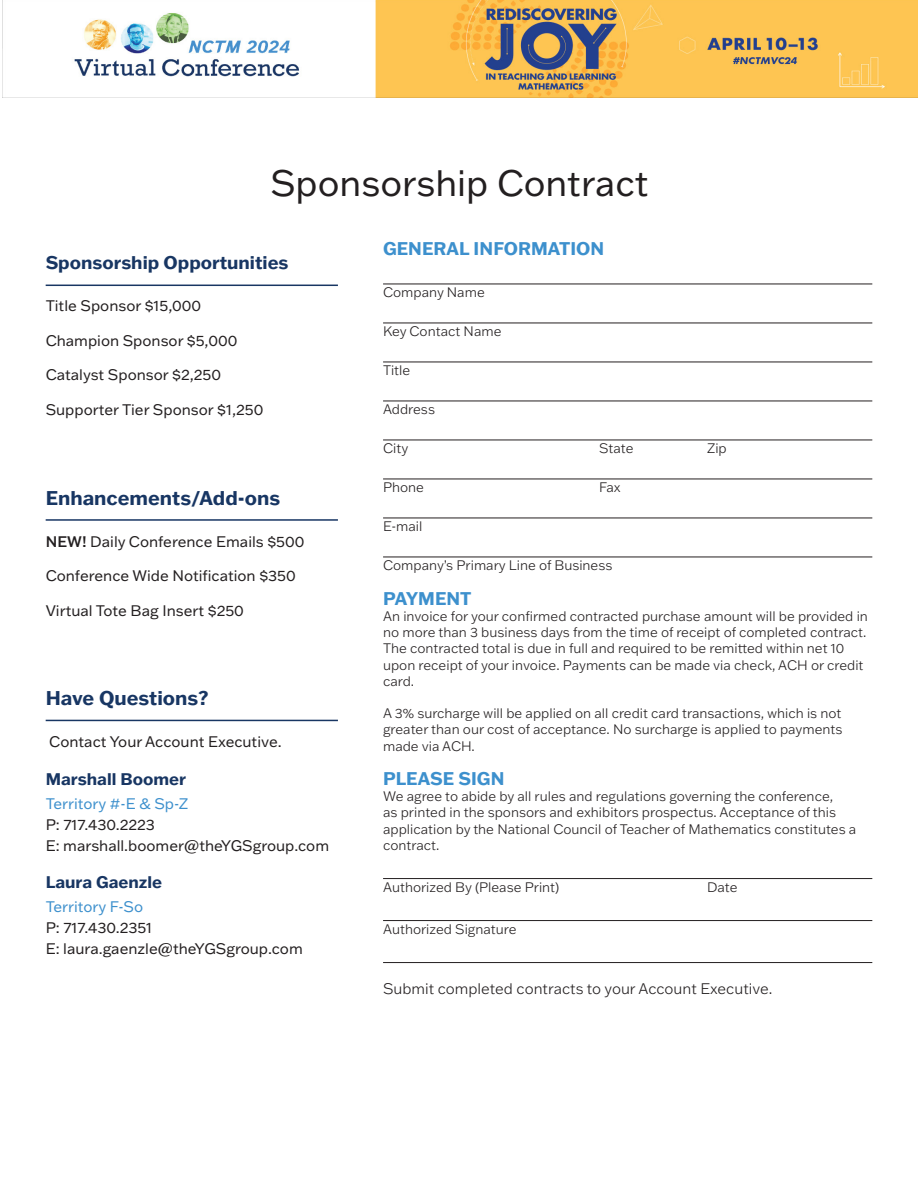
<style>
.page{position:relative;width:918px;height:1188px;background:#fff}
.page>*{position:absolute;margin:0;border:0;box-sizing:border-box;transform-origin:0 0}
.t1{font:36px "Franklin Gothic ATF";color:#231f20}
.t2{font:700 19.5px "Franklin Gothic ATF";color:#183663}
.t3{font:700 18px "Franklin Gothic ATF";color:#3d90cd}
.t4{font:700 18px "Franklin Gothic ATF";color:#183663}
.t5{font:700 16.5px "Franklin Gothic ATF";color:#183663}
.t6{font:15px "Franklin Gothic ATF";color:#231f20}
.t7{font:300 15px "Franklin Gothic ATF";color:#231f20}
.t8{font:15px "Franklin Gothic ATF";color:#3d90cd}
.t9{font:300 13.5px/16.2px "Franklin Gothic ATF";color:#231f20}
.s1{font-weight:500}
</style>
<div class="page">
<hr style="left:46px;top:285px;width:292px;height:1px;background:#183663">
<hr style="left:46px;top:519px;width:292px;height:2px;background:#183663">
<hr style="left:383px;top:284px;width:489px;height:1px;background:#231f20">
<hr style="left:383px;top:323px;width:489px;height:1px;background:#231f20">
<hr style="left:383px;top:362px;width:489px;height:1px;background:#231f20">
<hr style="left:383px;top:401px;width:489px;height:1px;background:#231f20">
<hr style="left:383px;top:440px;width:489px;height:1px;background:#231f20">
<hr style="left:383px;top:479px;width:489px;height:1px;background:#231f20">
<hr style="left:383px;top:518px;width:489px;height:1px;background:#231f20">
<hr style="left:383px;top:557px;width:489px;height:1px;background:#231f20">
<hr style="left:383px;top:878px;width:489px;height:1px;background:#231f20">
<hr style="left:383px;top:920px;width:489px;height:1px;background:#231f20">
<hr style="left:383px;top:962px;width:489px;height:1px;background:#231f20">
<hr style="left:46px;top:720px;width:292px;height:1px;background:#183663">
<img style="left:74px;top:0;width:844px;height:97px">
<p class="t1" style="left:270px;top:159px;width:380px">Sponsorship Contract</p>
<p class="t4" style="left:46px;top:251px;width:244px">Sponsorship Opportunities</p>
<p class="t6" style="left:46px;top:296px;width:157px">Title Sponsor $15,000</p>
<p class="t6" style="left:46px;top:330px;width:193px">Champion Sponsor $5,000</p>
<p class="t6" style="left:46px;top:365px;width:177px">Catalyst Sponsor $2,250</p>
<p class="t6" style="left:46px;top:399px;width:219px">Supporter Tier Sponsor $1,250</p>
<p class="t2" style="left:46px;top:485px;width:236px">Enhancements/Add-ons</p>
<p class="t6" style="left:46px;top:532px;width:260px"><span class="s1">NEW!</span> Daily Conference Emails $500</p>
<p class="t6" style="left:46px;top:566px;width:252px">Conference Wide Notification $350</p>
<p class="t6" style="left:46px;top:601px;width:200px">Virtual Tote Bag Insert $250</p>
<p class="t2" style="left:46px;top:685px;width:164px">Have Questions?</p>
<p class="t6" style="left:49px;top:732px;width:234px">Contact Your Account Executive.</p>
<p class="t5" style="left:46px;top:768px;width:142px">Marshall Boomer</p>
<p class="t8" style="left:46px;top:793px;width:144px">Territory #-E &amp; Sp-Z</p>
<p class="t6" style="left:46px;top:814px;width:111px">P: 717.430.2223</p>
<p class="t6" style="left:46px;top:835px;width:285px">E: marshall.boomer@theYGSgroup.com</p>
<p class="t5" style="left:46px;top:871px;width:118px">Laura Gaenzle</p>
<p class="t8" style="left:46px;top:897px;width:99px">Territory F-So</p>
<p class="t6" style="left:46px;top:918px;width:108px">P: 717.430.2351</p>
<p class="t6" style="left:46px;top:939px;width:259px">E: laura.gaenzle@theYGSgroup.com</p>
<p class="t3" style="left:383px;top:237px;width:223px">GENERAL INFORMATION</p>
<p class="t9" style="left:383px;top:284px;width:103px">Company Name</p>
<p class="t9" style="left:383px;top:323px;width:120px">Key Contact Name</p>
<p class="t9" style="left:383px;top:362px;width:29px">Title</p>
<p class="t9" style="left:383px;top:401px;width:53px">Address</p>
<p class="t9" style="left:383px;top:440px;width:27px">City</p>
<p class="t9" style="left:599px;top:440px;width:36px">State</p>
<p class="t9" style="left:707px;top:440px;width:21px">Zip</p>
<p class="t9" style="left:383px;top:479px;width:42px">Phone</p>
<p class="t9" style="left:599px;top:479px;width:23px">Fax</p>
<p class="t9" style="left:383px;top:518px;width:41px">E-mail</p>
<p class="t9" style="left:383px;top:557px;width:231px">Company’s Primary Line of Business</p>
<p class="t3" style="left:383px;top:586px;width:90px">PAYMENT</p>
<p class="t9" style="left:383px;top:608px;width:486px">An invoice for your confirmed contracted purchase amount will be provided in no more than 3 business days from the time of receipt of completed contract.<br>The contracted total is due in full and required to be remitted within net 10 upon receipt of your invoice. Payments can be made via check, ACH or credit card.</p>
<p class="t9" style="left:383px;top:705px;width:461px;text-align:justify">A 3% surcharge will be applied on all credit card transactions, which is not greater than our cost of acceptance. No surcharge is applied to payments made via ACH.</p>
<p class="t3" style="left:383px;top:767px;width:123px">PLEASE SIGN</p>
<p class="t9" style="left:383px;top:788px;width:475px">We agree to abide by all rules and regulations governing the conference,<br>as printed in the sponsors and exhibitors prospectus. Acceptance of this application by the National Council of Teacher of Mathematics constitutes a contract.</p>
<p class="t9" style="left:383px;top:879px;width:178px">Authorized By (Please Print)</p>
<p class="t9" style="left:707px;top:879px;width:32px">Date</p>
<p class="t9" style="left:383px;top:921px;width:135px">Authorized Signature</p>
<p class="t7" style="left:383px;top:979px;width:391px">Submit completed contracts to your Account Executive.</p>
</div>
